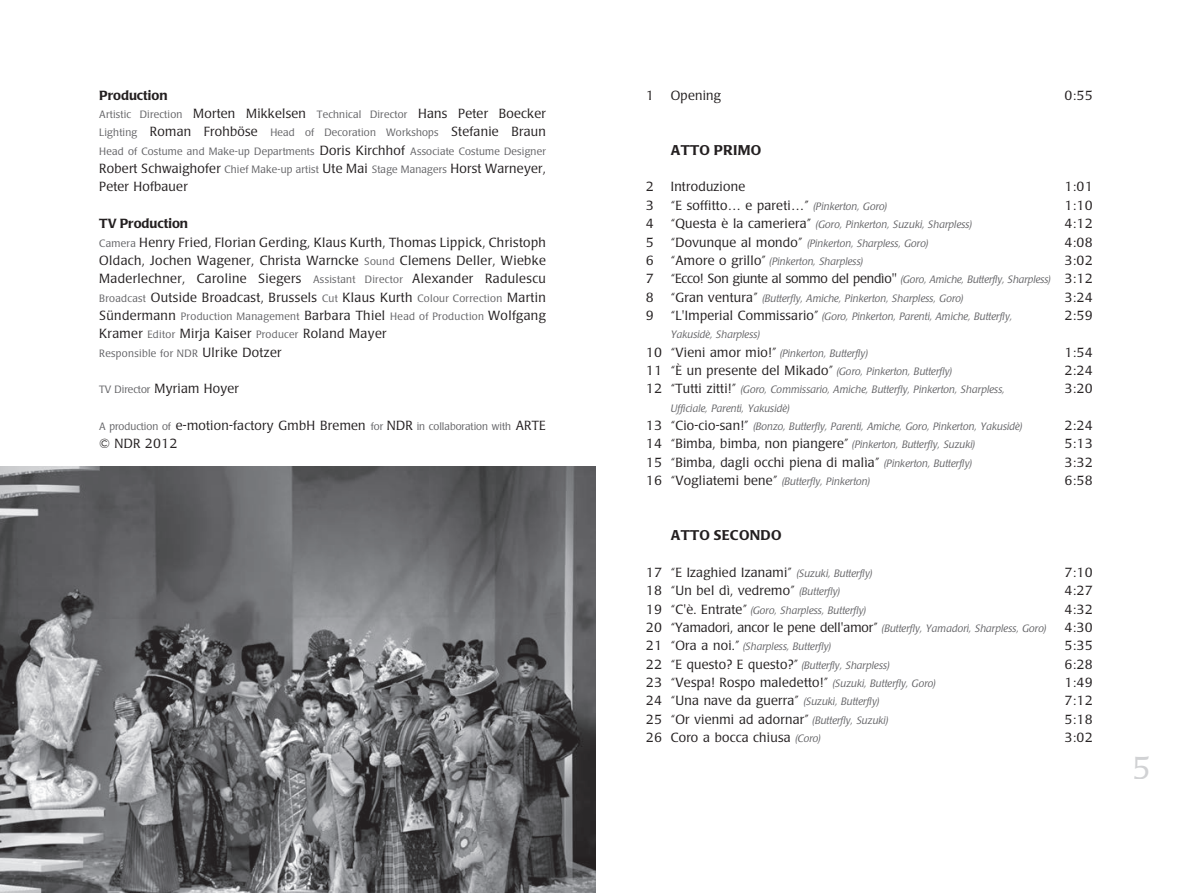
<style>
.page{position:relative;width:1191px;height:893px;background:#fff}
.page>*{position:absolute;margin:0;border:0;box-sizing:border-box;transform-origin:0 0}
.t1{font:300 31.5px "Poppl Laudatio";color:#d1d2d4}
.t2{font:500 14px "Poppl Laudatio";letter-spacing:.02em;color:#231f20}
.t3{font:300 13.12px/18.4px "Poppl Laudatio";letter-spacing:.02em;color:#231f20}
.t4{font:300 13.12px "Poppl Laudatio";letter-spacing:-.01em;color:#231f20}
.t5{font:500 13.12px "Poppl Laudatio";color:#231f20}
.t6{font:italic 300 10.5px/18.4px "Poppl Laudatio";color:#636366}
.t7{font:300 10.5px/18.4px "Poppl Laudatio";letter-spacing:.02em;color:#636366;text-align:justify}
.t8{font:300 10.5px "Poppl Laudatio";color:#636366}
.s1{font-size:13.12px;color:#231f20}
.s2{font-size:10.5px;color:#636366}
.s3{font-weight:500}
.s4{font-style:italic;font-size:10.5px;color:#636366}
.s5{font-style:normal;font-size:13.12px;color:#231f20}
</style>
<div class="page">
<img style="left:0;top:467px;width:595px;height:426px">
<p class="t5" style="left:99px;top:88px;width:70px">Production</p>
<p class="t7" style="left:99px;top:105px;width:448px">Artistic Direction <span class="s1">Morten Mikkelsen</span> Technical Director <span class="s1">Hans Peter Boecker </span>Lighting <span class="s1">Roman Frohböse</span> Head of Decoration Workshops <span class="s1">Stefanie Braun </span>Head of Costume and Make-up Departments <span class="s1">Doris Kirchhof</span> Associate Costume Designer</p>
<p class="t3" style="left:99px;top:160px;width:448px">Robert Schwaighofer <span class="s2">Chief Make-up artist</span> Ute Mai <span class="s2">Stage Managers</span> Horst Warneyer,<br>Peter Hofbauer</p>
<p class="t3" style="left:99px;top:215px;width:448px"><span class="s3">TV Production<br></span><span class="s2">Camera</span> Henry Fried, Florian Gerding, Klaus Kurth, Thomas Lippick, Christoph Oldach, Jochen Wagener, Christa Warncke <span class="s2">Sound</span> Clemens Deller, Wiebke Maderlechner, Caroline Siegers <span class="s2">Assistant Director</span> Alexander Radulescu <span class="s2">Broadcast</span> Outside Broadcast, Brussels <span class="s2">Cut</span> Klaus Kurth <span class="s2">Colour Correction</span> Martin</p>
<p class="t7" style="left:99px;top:307px;width:448px"><span class="s1">Sündermann</span> Production Management <span class="s1">Barbara Thiel</span> Head of Production <span class="s1">Wolfgang</span></p>
<p class="t3" style="left:99px;top:325px;width:289px">Kramer <span class="s2">Editor</span> Mirja Kaiser <span class="s2">Producer</span> Roland Mayer</p>
<p class="t7" style="left:99px;top:344px;width:184px">Responsible for NDR <span class="s1">Ulrike Dotzer</span></p>
<p class="t3" style="left:99px;top:380px;width:141px"><span class="s2">TV Director</span> Myriam Hoyer</p>
<p class="t8" style="left:99px;top:421px;width:448px">A production of <span class="s1">e-motion-factory GmbH Bremen</span> for <span class="s1">NDR</span> in collaboration with <span class="s1">ARTE</span></p>
<p class="t3" style="left:99px;top:435px;width:80px">© NDR 2012</p>
<p class="t3" style="left:646px;top:86px;width:9px">1</p>
<p class="t3" style="left:671px;top:86px;width:52px">Opening</p>
<p class="t3" style="left:1064px;top:86px;width:30px">0:55</p>
<p class="t2" style="left:671px;top:142px;width:92px">ATTO PRIMO</p>
<p class="t3" style="left:646px;top:178px;width:9px">2</p>
<p class="t3" style="left:671px;top:178px;width:76px">Introduzione</p>
<p class="t3" style="left:1064px;top:178px;width:30px">1:01</p>
<p class="t3" style="left:646px;top:196px;width:9px">3</p>
<p class="t3" style="left:671px;top:196px;width:218px">“E soffitto… e pareti…” <span class="s4">(Pinkerton, Goro)</span></p>
<p class="t3" style="left:1064px;top:196px;width:30px">1:10</p>
<p class="t3" style="left:646px;top:215px;width:9px">4</p>
<p class="t6" style="left:671px;top:216px;width:303px"><span class="s5">“Questa è la cameriera”</span> (Goro, Pinkerton, Suzuki, Sharpless)</p>
<p class="t3" style="left:1064px;top:215px;width:30px">4:12</p>
<p class="t3" style="left:646px;top:233px;width:9px">5</p>
<p class="t6" style="left:671px;top:234px;width:259px"><span class="s5">“Dovunque al mondo”</span> (Pinkerton, Sharpless, Goro)</p>
<p class="t3" style="left:1064px;top:233px;width:30px">4:08</p>
<p class="t3" style="left:646px;top:251px;width:9px">6</p>
<p class="t6" style="left:671px;top:252px;width:194px"><span class="s5">“Amore o grillo”</span> (Pinkerton, Sharpless)</p>
<p class="t3" style="left:1064px;top:251px;width:30px">3:02</p>
<p class="t3" style="left:646px;top:270px;width:9px">7</p>
<p class="t4" style="left:671px;top:271px;width:423px">“Ecco! Son giunte al sommo del pendìo" <span class="s4">(Goro, Amiche, Butterfly, Sharpless)</span> 3:12</p>
<p class="t3" style="left:646px;top:288px;width:9px">8</p>
<p class="t6" style="left:671px;top:289px;width:294px"><span class="s5">“Gran ventura”</span> (Butterfly, Amiche, Pinkerton, Sharpless, Goro)</p>
<p class="t3" style="left:1064px;top:288px;width:30px">3:24</p>
<p class="t3" style="left:646px;top:306px;width:9px">9</p>
<p class="t6" style="left:671px;top:307px;width:343px"><span class="s5">“L'Imperial Commissario”</span> (Goro, Pinkerton, Parenti, Amiche, Butterfly,</p>
<p class="t3" style="left:1064px;top:306px;width:30px">2:59</p>
<p class="t6" style="left:646px;top:326px;width:224px;text-indent:25px">Yakusidè, Sharpless)<br><span class="s5">10 “Vieni amor mio!”</span> (Pinkerton, Butterfly)</p>
<p class="t3" style="left:1064px;top:343px;width:30px">1:54</p>
<p class="t6" style="left:646px;top:362px;width:308px"><span class="s5">11 “È un presente del Mikado”</span> (Goro, Pinkerton, Butterfly)</p>
<p class="t3" style="left:1064px;top:362px;width:30px">2:24</p>
<p class="t6" style="left:646px;top:381px;width:360px"><span class="s5">12 “Tutti zitti!”</span> (Goro, Commissario, Amiche, Butterfly, Pinkerton, Sharpless,</p>
<p class="t3" style="left:1064px;top:380px;width:30px">3:20</p>
<p class="t6" style="left:646px;top:399px;width:378px;text-indent:25px">Ufficiale, Parenti, Yakusidè)<br><span class="s5">13 “Cio-cio-san!”</span> (Bonzo, Butterfly, Parenti, Amiche, Goro, Pinkerton, Yakusidè)</p>
<p class="t3" style="left:1064px;top:417px;width:30px">2:24</p>
<p class="t6" style="left:646px;top:436px;width:331px"><span class="s5">14 “Bimba, bimba, non piangere”</span> (Pinkerton, Butterfly, Suzuki)</p>
<p class="t3" style="left:1064px;top:435px;width:30px">5:13</p>
<p class="t3" style="left:646px;top:453px;width:328px">15 “Bimba, dagli occhi piena di malìa” <span class="s4">(Pinkerton, Butterfly)</span></p>
<p class="t3" style="left:1064px;top:453px;width:30px">3:32</p>
<p class="t6" style="left:646px;top:472px;width:226px"><span class="s5">16 “Vogliatemi bene”</span> (Butterfly, Pinkerton)</p>
<p class="t3" style="left:1064px;top:472px;width:30px">6:58</p>
<p class="t2" style="left:671px;top:527px;width:112px">ATTO SECONDO</p>
<p class="t3" style="left:646px;top:563px;width:228px">17 “E Izaghied Izanami” <span class="s4">(Suzuki, Butterfly)</span></p>
<p class="t3" style="left:1064px;top:563px;width:30px">7:10</p>
<p class="t3" style="left:646px;top:582px;width:196px">18 “Un bel dì, vedremo” <span class="s4">(Butterfly)</span></p>
<p class="t3" style="left:1064px;top:582px;width:30px">4:27</p>
<p class="t6" style="left:646px;top:601px;width:222px"><span class="s5">19 “C'è. Entrate”</span> (Goro, Sharpless, Butterfly)</p>
<p class="t3" style="left:1064px;top:600px;width:30px">4:32</p>
<p class="t6" style="left:646px;top:619px;width:402px"><span class="s5">20 “Yamadori, ancor le pene dell'amor”</span> (Butterfly, Yamadori, Sharpless, Goro)</p>
<p class="t3" style="left:1064px;top:618px;width:30px">4:30</p>
<p class="t6" style="left:646px;top:638px;width:187px"><span class="s5">21 “Ora a noi.”</span> (Sharpless, Butterfly)</p>
<p class="t3" style="left:1064px;top:637px;width:30px">5:35</p>
<p class="t6" style="left:646px;top:656px;width:245px"><span class="s5">22 “E questo? E questo?”</span> (Butterfly, Sharpless)</p>
<p class="t3" style="left:1064px;top:655px;width:30px">6:28</p>
<p class="t3" style="left:646px;top:674px;width:291px">23 “Vespa! Rospo maledetto!” <span class="s4">(Suzuki, Butterfly, Goro)</span></p>
<p class="t3" style="left:1064px;top:674px;width:30px">1:49</p>
<p class="t3" style="left:646px;top:692px;width:235px">24 “Una nave da guerra” <span class="s4">(Suzuki, Butterfly)</span></p>
<p class="t3" style="left:1064px;top:692px;width:30px">7:12</p>
<p class="t3" style="left:646px;top:710px;width:244px">25 “Or vienmi ad adornar” <span class="s4">(Butterfly, Suzuki)</span></p>
<p class="t3" style="left:1064px;top:710px;width:30px">5:18</p>
<p class="t3" style="left:646px;top:729px;width:177px">26 Coro a bocca chiusa <span class="s4">(Coro)</span></p>
<p class="t3" style="left:1064px;top:729px;width:30px">3:02</p>
<h1 class="t1" style="left:1131px;top:750px;width:21px">5</h1>
</div>
